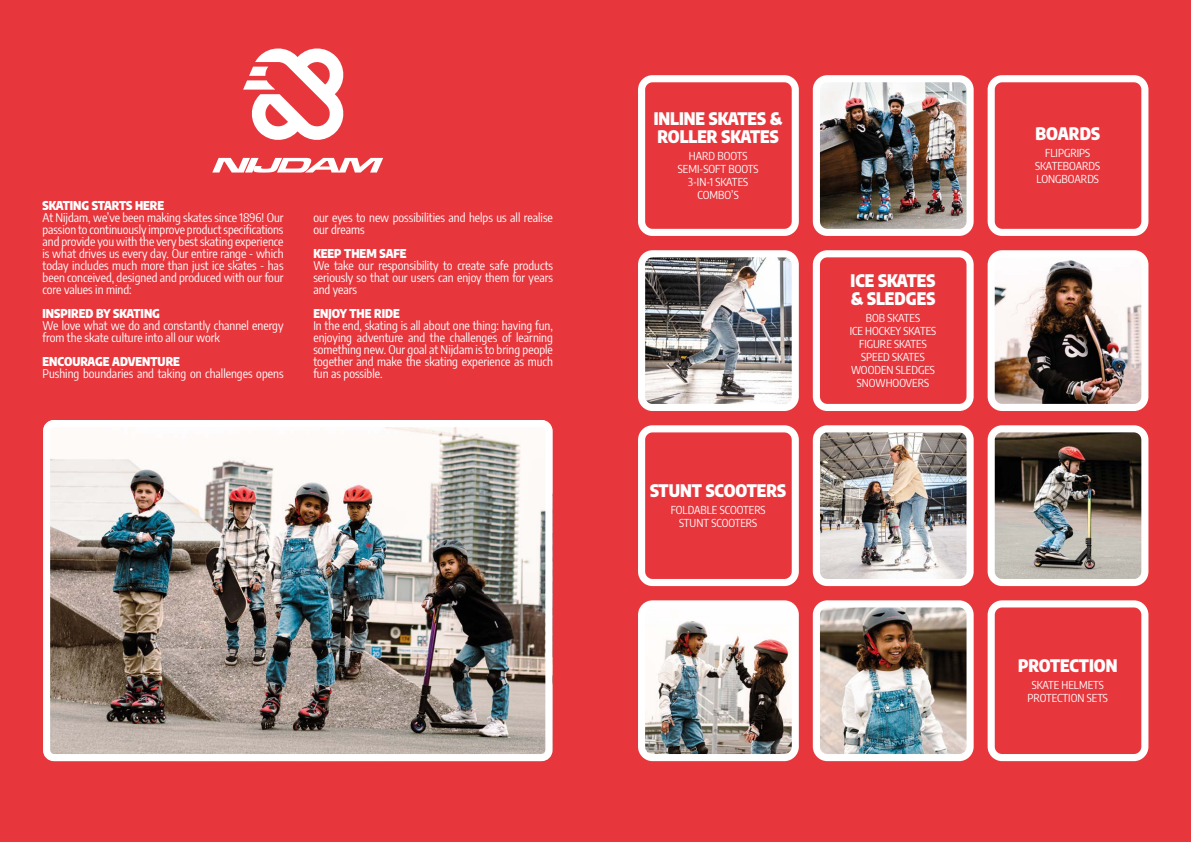
<style>
.page{position:relative;width:1191px;height:842px;background:#e7373d}
.page>*{position:absolute;margin:0;border:0;box-sizing:border-box;transform-origin:0 0}
.t1{font:900 17px/18px "Encode Sans Condensed";color:#fff}
.t2{font:12px/12px "Encode Sans Condensed";color:#fff;text-align:justify}
.t3{font:900 12px "Encode Sans Condensed";color:#fff}
.t4{font:11px/13px "Encode Sans Condensed";color:#fff;text-align:center}
</style>
<div class="page">
<svg style="left:243px;top:48px;width:101px;height:92px"></svg>
<svg style="left:212px;top:158px;width:171px;height:15px"></svg>
<img style="left:51px;top:428px;width:493px;height:325px">
<div style="left:43px;top:420px;width:509px;height:341px;border:7px solid #fff;border-radius:7px"></div>
<div style="left:987px;top:600px;width:161px;height:161px;border:7px solid #fff;border-radius:11px"></div>
<img style="left:995px;top:258px;width:145px;height:145px">
<div style="left:987px;top:250px;width:161px;height:161px;border:7px solid #fff;border-radius:11px"></div>
<img style="left:995px;top:433px;width:145px;height:145px">
<div style="left:987px;top:425px;width:161px;height:161px;border:7px solid #fff;border-radius:11px"></div>
<div style="left:987px;top:75px;width:161px;height:161px;border:7px solid #fff;border-radius:11px"></div>
<img style="left:821px;top:608px;width:144px;height:145px">
<div style="left:813px;top:600px;width:160px;height:161px;border:7px solid #fff;border-radius:11px"></div>
<div style="left:813px;top:250px;width:160px;height:161px;border:7px solid #fff;border-radius:11px"></div>
<img style="left:821px;top:433px;width:144px;height:145px">
<div style="left:813px;top:425px;width:160px;height:161px;border:7px solid #fff;border-radius:11px"></div>
<img style="left:821px;top:83px;width:144px;height:145px">
<div style="left:813px;top:75px;width:160px;height:161px;border:7px solid #fff;border-radius:11px"></div>
<img style="left:646px;top:608px;width:145px;height:145px">
<div style="left:638px;top:600px;width:161px;height:161px;border:7px solid #fff;border-radius:11px"></div>
<img style="left:646px;top:258px;width:145px;height:145px">
<div style="left:638px;top:250px;width:161px;height:161px;border:7px solid #fff;border-radius:11px"></div>
<div style="left:638px;top:425px;width:161px;height:161px;border:7px solid #fff;border-radius:11px"></div>
<div style="left:638px;top:75px;width:161px;height:161px;border:7px solid #fff;border-radius:11px"></div>
<p class="t3" style="left:43px;top:196px;width:123px">SKATING STARTS HERE</p>
<p class="t2" style="left:43px;top:211px;width:242px">At Nijdam, we’ve been making skates since 1896! Our passion to continuously improve product specifications and provide you with the very best skating experience is what drives us every day. Our entire range - which today includes much more than just ice skates - has been conceived, designed and produced with our four core values in mind:</p>
<p class="t3" style="left:43px;top:304px;width:119px">INSPIRED BY SKATING</p>
<p class="t2" style="left:43px;top:319px;width:242px">We love what we do and constantly channel energy from the skate culture into all our work</p>
<p class="t3" style="left:43px;top:352px;width:139px">ENCOURAGE ADVENTURE</p>
<p class="t2" style="left:43px;top:367px;width:242px">Pushing boundaries and taking on challenges opens</p>
<p class="t2" style="left:313px;top:211px;width:241px">our eyes to new possibilities and helps us all realise our dreams</p>
<p class="t3" style="left:313px;top:244px;width:95px">KEEP THEM SAFE</p>
<p class="t2" style="left:313px;top:259px;width:241px">We take our responsibility to create safe products seriously so that our users can enjoy them for years and years</p>
<p class="t3" style="left:313px;top:304px;width:88px">ENJOY THE RIDE</p>
<p class="t2" style="left:313px;top:319px;width:241px">In the end, skating is all about one thing: having fun, enjoying adventure and the challenges of learning something new. Our goal at Nijdam is to bring people together and make the skating experience as much fun as possible.</p>
<h1 class="t1" style="left:653px;top:108px;width:130px">INLINE SKATES &amp;<br>ROLLER SKATES</h1>
<p class="t4" style="left:678px;top:149px;width:82px">HARD BOOTS<br>SEMI-SOFT BOOTS<br>3-IN-1 SKATES<br>COMBO’S</p>
<h1 class="t1" style="left:650px;top:480px;width:137px">STUNT SCOOTERS</h1>
<p class="t4" style="left:670px;top:503px;width:96px">FOLDABLE SCOOTERS<br>STUNT SCOOTERS</p>
<h1 class="t1" style="left:850px;top:270px;width:86px">ICE SKATES &amp; SLEDGES</h1>
<p class="t4" style="left:849px;top:311px;width:88px">BOB SKATES<br>ICE HOCKEY SKATES<br>FIGURE SKATES<br>SPEED SKATES<br>WOODEN SLEDGES<br>SNOWHOOVERS</p>
<h1 class="t1" style="left:1035px;top:124px;width:66px">BOARDS</h1>
<p class="t4" style="left:1035px;top:146px;width:66px">FLIPGRIPS<br>SKATEBOARDS<br>LONGBOARDS</p>
<h1 class="t1" style="left:1018px;top:655px;width:101px">PROTECTION</h1>
<p class="t4" style="left:1027px;top:678px;width:82px">SKATE HELMETS<br>PROTECTION SETS</p>
</div>
